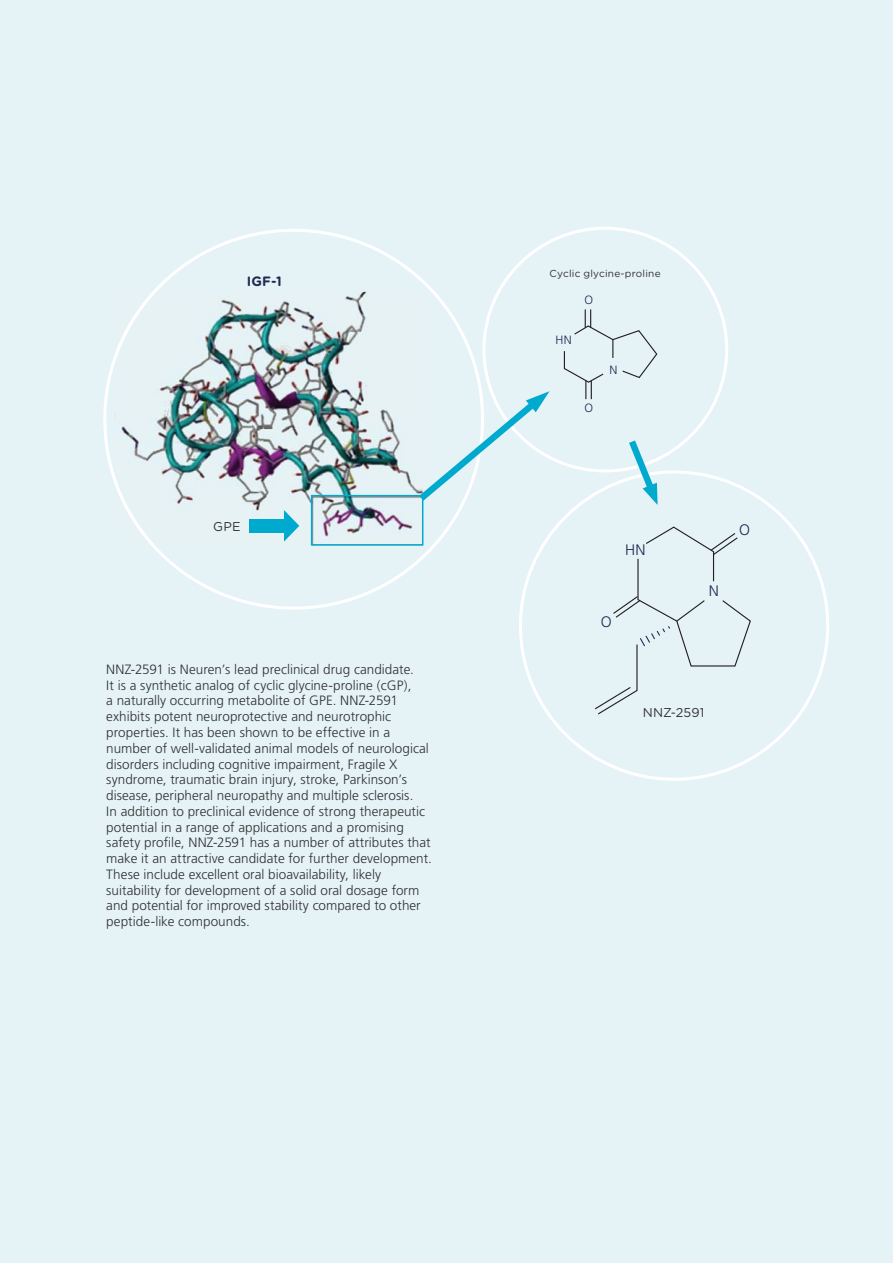
<style>
.page{position:relative;width:893px;height:1263px;background:#e5f3f7}
.page>*{position:absolute;margin:0;border:0;box-sizing:border-box;transform-origin:0 0}
.t1{font:300 15.15px "Frutiger";color:#222851}
.t2{font:300 13.5px/15.8px "Frutiger";color:#323031}
.t3{font:700 13.5px "Gotham Rounded";color:#222851}
.t4{font:12.75px "Gotham Rounded";letter-spacing:.015em;color:#323031}
.t5{font:300 12px "Frutiger";color:#222851}
.t6{font:10.05px "Gotham Rounded";letter-spacing:.015em;color:#323031}
</style>
<div class="page">
<svg style="left:103px;top:229px;width:379px;height:381px"></svg>
<img style="left:157px;top:291px;width:266px;height:255px">
<img style="left:115px;top:291px;width:42px;height:255px">
<div style="left:249px;top:519px;width:42px;height:13px;background:#00aacf"></div>
<svg style="left:284px;top:510px;width:15px;height:32px"></svg>
<div style="left:311px;top:495px;width:112px;height:51px;border:2px solid #00aacf"></div>
<svg style="left:595px;top:526px;width:156px;height:189px"></svg>
<svg style="left:563px;top:309px;width:95px;height:90px"></svg>
<svg style="left:629px;top:440px;width:29px;height:65px"></svg>
<svg style="left:419px;top:391px;width:131px;height:110px"></svg>
<p class="t3" style="left:247px;top:275px;width:36px">IGF-1</p>
<p class="t4" style="left:213px;top:521px;width:29px">GPE</p>
<p class="t2" style="left:106px;top:662px;width:327px">NNZ-2591 is Neuren’s lead preclinical drug candidate.<br>It is a synthetic analog of cyclic glycine-proline (cGP),<br>a naturally occurring metabolite of GPE. NNZ-2591 exhibits potent neuroprotective and neurotrophic properties. It has been shown to be effective in a number of well-validated animal models of neurological disorders including cognitive impairment, Fragile X syndrome, traumatic brain injury, stroke, Parkinson’s disease, peripheral neuropathy and multiple sclerosis.<br>In addition to preclinical evidence of strong therapeutic potential in a range of applications and a promising safety profile, NNZ-2591 has a number of attributes that make it an attractive candidate for further development.<br>These include excellent oral bioavailability, likely suitability for development of a solid oral dosage form and potential for improved stability compared to other peptide-like compounds.</p>
<p class="t6" style="left:550px;top:269px;width:113px">Cyclic glycine-proline</p>
<p class="t5" style="left:555px;top:335px;width:18px">HN</p>
<p class="t5" style="left:584px;top:295px;width:10px">O</p>
<p class="t5" style="left:584px;top:403px;width:10px">O</p>
<p class="t5" style="left:610px;top:365px;width:10px">N</p>
<p class="t1" style="left:625px;top:543px;width:22px">HN</p>
<p class="t1" style="left:601px;top:615px;width:12px">O</p>
<p class="t1" style="left:709px;top:584px;width:12px">N</p>
<p class="t1" style="left:739px;top:524px;width:12px">O</p>
<p class="t4" style="left:643px;top:706px;width:63px">NNZ-2591</p>
</div>
